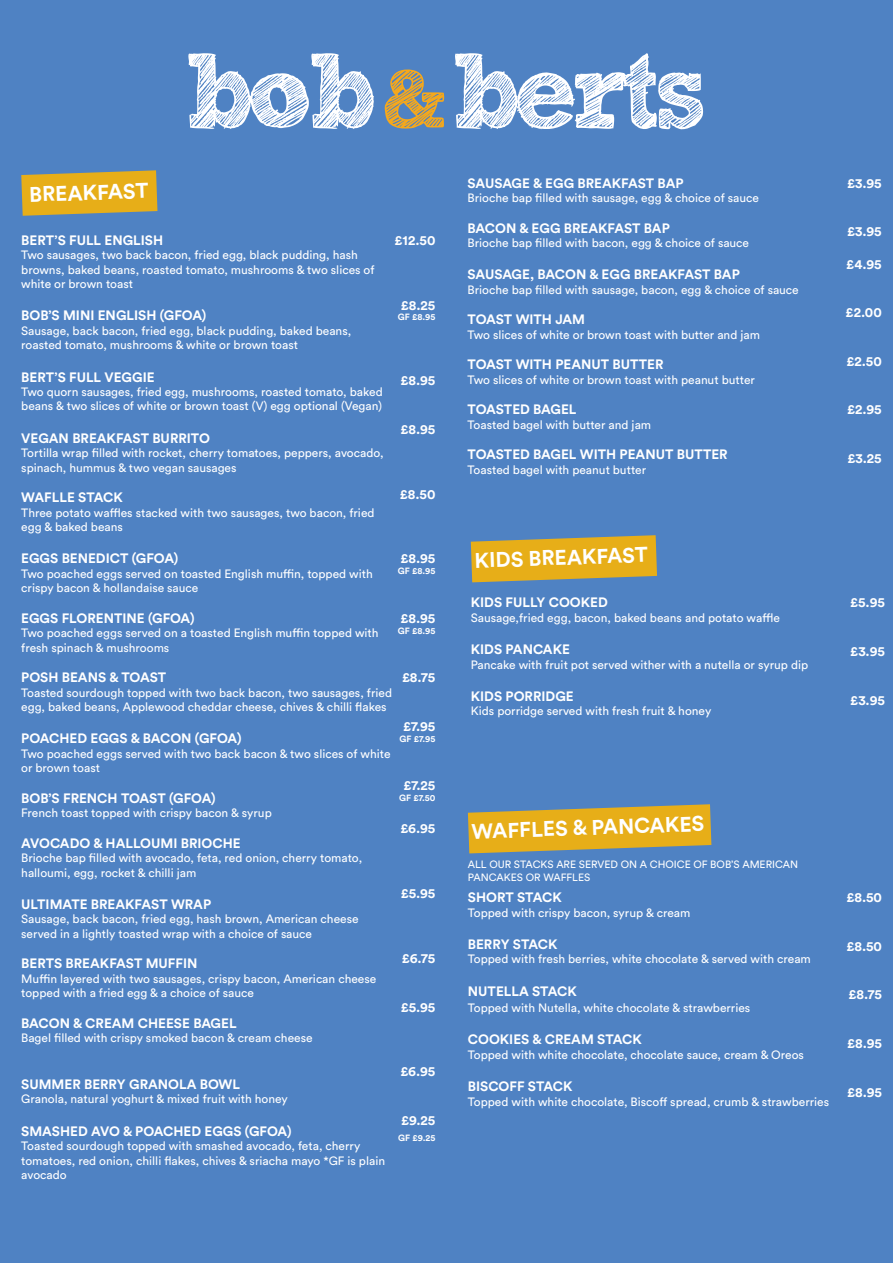
<style>
.page{position:relative;width:893px;height:1263px;background:#4f82c3}
.page>*{position:absolute;margin:0;border:0;box-sizing:border-box;transform-origin:0 0}
.t1{font:700 21px "Circular Std";color:#fff}
.t2{font:700 13.5px "Circular Std";color:#fff}
.t3{font:12px/14.4px "Circular Std";color:#fff}
.t4{font:10.5px/12.6px "Circular Std";color:#fff}
.t5{font:700 9px "Circular Std";color:#fff}
</style>
<div class="page">
<svg style="left:455px;top:53px;width:248px;height:76px"></svg>
<svg style="left:188px;top:53px;width:186px;height:76px"></svg>
<svg style="left:384px;top:69px;width:60px;height:60px"></svg>
<svg style="left:21px;top:170px;width:136px;height:46px;background:#d4a82c"></svg>
<svg style="left:471px;top:535px;width:186px;height:47px;background:#d2a72f"></svg>
<svg style="left:468px;top:804px;width:243px;height:49px"></svg>
<h1 class="t1" style="left:29px;top:181px;width:121px;rotate:-2deg">BREAKFAST</h1>
<p class="t2" style="left:21px;top:231px;width:143px">BERT’S FULL ENGLISH</p>
<p class="t3" style="left:21px;top:248px;width:355px">Two sausages, two back bacon, fried egg, black pudding, hash browns, baked beans, roasted tomato, mushrooms &amp; two slices of white or brown toast</p>
<p class="t2" style="left:21px;top:307px;width:187px">BOB’S MINI ENGLISH (GFOA)</p>
<p class="t3" style="left:21px;top:323px;width:332px">Sausage, back bacon, fried egg, black pudding, baked beans, roasted tomato, mushrooms &amp; white or brown toast</p>
<p class="t2" style="left:21px;top:368px;width:135px">BERT’S FULL VEGGIE</p>
<p class="t3" style="left:21px;top:384px;width:363px">Two quorn sausages, fried egg, mushrooms, roasted tomato, baked beans &amp; two slices of white or brown toast (V) egg optional (Vegan)</p>
<p class="t2" style="left:21px;top:429px;width:190px">VEGAN BREAKFAST BURRITO</p>
<p class="t3" style="left:21px;top:446px;width:364px">Tortilla wrap filled with rocket, cherry tomatoes, peppers, avocado, spinach, hummus &amp; two vegan sausages</p>
<p class="t2" style="left:21px;top:489px;width:103px">WAFLLE STACK</p>
<p class="t3" style="left:21px;top:505px;width:355px">Three potato waffles stacked with two sausages, two bacon, fried egg &amp; baked beans</p>
<p class="t2" style="left:21px;top:550px;width:159px">EGGS BENEDICT (GFOA)</p>
<p class="t3" style="left:21px;top:566px;width:353px">Two poached eggs served on toasted English muffin, topped with crispy bacon &amp; hollandaise sauce</p>
<p class="t2" style="left:21px;top:609px;width:175px">EGGS FLORENTINE (GFOA)</p>
<p class="t3" style="left:21px;top:626px;width:359px">Two poached eggs served on a toasted English muffin topped with fresh spinach &amp; mushrooms</p>
<p class="t2" style="left:21px;top:669px;width:146px">POSH BEANS &amp; TOAST</p>
<p class="t3" style="left:21px;top:685px;width:372px">Toasted sourdough topped with two back bacon, two sausages, fried egg, baked beans, Applewood cheddar cheese, chives &amp; chilli flakes</p>
<p class="t2" style="left:21px;top:730px;width:222px">POACHED EGGS &amp; BACON (GFOA)</p>
<p class="t3" style="left:21px;top:746px;width:371px">Two poached eggs served with two back bacon &amp; two slices of white or brown toast</p>
<p class="t2" style="left:21px;top:789px;width:196px">BOB’S FRENCH TOAST (GFOA)</p>
<p class="t3" style="left:21px;top:806px;width:252px">French toast topped with crispy bacon &amp; syrup</p>
<p class="t2" style="left:21px;top:834px;width:221px">AVOCADO &amp; HALLOUMI BRIOCHE</p>
<p class="t3" style="left:21px;top:851px;width:342px">Brioche bap filled with avocado, feta, red onion, cherry tomato, halloumi, egg, rocket &amp; chilli jam</p>
<p class="t2" style="left:21px;top:895px;width:191px">ULTIMATE BREAKFAST WRAP</p>
<p class="t3" style="left:21px;top:912px;width:339px">Sausage, back bacon, fried egg, hash brown, American cheese served in a lightly toasted wrap with a choice of sauce</p>
<p class="t2" style="left:21px;top:955px;width:178px">BERTS BREAKFAST MUFFIN</p>
<p class="t3" style="left:21px;top:971px;width:357px">Muffin layered with two sausages, crispy bacon, American cheese topped with a fried egg &amp; a choice of sauce</p>
<p class="t2" style="left:21px;top:1014px;width:217px">BACON &amp; CREAM CHEESE BAGEL</p>
<p class="t3" style="left:21px;top:1031px;width:293px">Bagel filled with crispy smoked bacon &amp; cream cheese</p>
<p class="t2" style="left:21px;top:1075px;width:220px">SUMMER BERRY GRANOLA BOWL</p>
<p class="t3" style="left:21px;top:1092px;width:268px">Granola, natural yoghurt &amp; mixed fruit with honey</p>
<p class="t2" style="left:21px;top:1122px;width:272px">SMASHED AVO &amp; POACHED EGGS (GFOA)</p>
<p class="t3" style="left:21px;top:1139px;width:365px">Toasted sourdough topped with smashed avocado, feta, cherry tomatoes, red onion, chilli flakes, chives &amp; sriacha mayo *GF is plain avocado</p>
<p class="t2" style="left:394px;top:231px;width:42px">£12.50</p>
<p class="t2" style="left:401px;top:296px;width:36px">£8.25</p>
<p class="t5" style="left:398px;top:311px;width:39px">GF £8.95</p>
<p class="t2" style="left:400px;top:372px;width:36px">£8.95</p>
<p class="t2" style="left:400px;top:420px;width:36px">£8.95</p>
<p class="t2" style="left:400px;top:485px;width:37px">£8.50</p>
<p class="t2" style="left:400px;top:550px;width:36px">£8.95</p>
<p class="t5" style="left:398px;top:565px;width:39px">GF £8.95</p>
<p class="t2" style="left:400px;top:609px;width:36px">£8.95</p>
<p class="t5" style="left:398px;top:625px;width:39px">GF £8.95</p>
<p class="t2" style="left:402px;top:669px;width:35px">£8.75</p>
<p class="t2" style="left:403px;top:717px;width:34px">£7.95</p>
<p class="t5" style="left:399px;top:733px;width:37px">GF £7.95</p>
<p class="t2" style="left:403px;top:777px;width:34px">£7.25</p>
<p class="t5" style="left:399px;top:792px;width:38px">GF £7.50</p>
<p class="t2" style="left:400px;top:820px;width:37px">£6.95</p>
<p class="t2" style="left:401px;top:885px;width:36px">£5.95</p>
<p class="t2" style="left:402px;top:949px;width:35px">£6.75</p>
<p class="t2" style="left:401px;top:998px;width:36px">£5.95</p>
<p class="t2" style="left:400px;top:1063px;width:37px">£6.95</p>
<p class="t2" style="left:401px;top:1111px;width:36px">£9.25</p>
<p class="t5" style="left:398px;top:1132px;width:39px">GF £9.25</p>
<p class="t2" style="left:468px;top:174px;width:217px">SAUSAGE &amp; EGG BREAKFAST BAP</p>
<p class="t3" style="left:468px;top:190px;width:293px">Brioche bap filled with sausage, egg &amp; choice of sauce</p>
<p class="t2" style="left:468px;top:219px;width:204px">BACON &amp; EGG BREAKFAST BAP</p>
<p class="t3" style="left:468px;top:235px;width:283px">Brioche bap filled with bacon, egg &amp; choice of sauce</p>
<p class="t2" style="left:468px;top:266px;width:274px">SAUSAGE, BACON &amp; EGG BREAKFAST BAP</p>
<p class="t3" style="left:468px;top:282px;width:333px">Brioche bap filled with sausage, bacon, egg &amp; choice of sauce</p>
<p class="t2" style="left:468px;top:311px;width:119px">TOAST WITH JAM</p>
<p class="t3" style="left:468px;top:327px;width:294px">Two slices of white or brown toast with butter and jam</p>
<p class="t2" style="left:468px;top:356px;width:197px">TOAST WITH PEANUT BUTTER</p>
<p class="t3" style="left:468px;top:372px;width:289px">Two slices of white or brown toast with peanut butter</p>
<p class="t2" style="left:468px;top:401px;width:110px">TOASTED BAGEL</p>
<p class="t3" style="left:468px;top:417px;width:185px">Toasted bagel with butter and jam</p>
<p class="t2" style="left:468px;top:446px;width:262px">TOASTED BAGEL WITH PEANUT BUTTER</p>
<p class="t3" style="left:468px;top:462px;width:180px">Toasted bagel with peanut butter</p>
<h1 class="t1" style="left:474px;top:547px;width:175px;rotate:-2deg">KIDS BREAKFAST</h1>
<p class="t2" style="left:471px;top:594px;width:139px">KIDS FULLY COOKED</p>
<p class="t3" style="left:471px;top:610px;width:311px">Sausage,fried egg, bacon, baked beans and potato waffle</p>
<p class="t2" style="left:471px;top:641px;width:101px">KIDS PANCAKE</p>
<p class="t3" style="left:471px;top:657px;width:339px">Pancake with fruit pot served wither with a nutella or syrup dip</p>
<p class="t2" style="left:471px;top:688px;width:104px">KIDS PORRIDGE</p>
<p class="t3" style="left:471px;top:704px;width:242px">Kids porridge served with fresh fruit &amp; honey</p>
<p class="t2" style="left:847px;top:174px;width:36px">£3.95</p>
<p class="t2" style="left:847px;top:223px;width:36px">£3.95</p>
<p class="t2" style="left:846px;top:255px;width:37px">£4.95</p>
<p class="t2" style="left:846px;top:304px;width:38px">£2.00</p>
<p class="t2" style="left:846px;top:352px;width:37px">£2.50</p>
<p class="t2" style="left:847px;top:401px;width:36px">£2.95</p>
<p class="t2" style="left:847px;top:449px;width:36px">£3.25</p>
<p class="t2" style="left:850px;top:594px;width:36px">£5.95</p>
<p class="t2" style="left:850px;top:643px;width:36px">£3.95</p>
<p class="t2" style="left:850px;top:691px;width:36px">£3.95</p>
<h1 class="t1" style="left:471px;top:818px;width:234px;rotate:-2deg">WAFFLES &amp; PANCAKES</h1>
<p class="t4" style="left:468px;top:858px;width:332px">ALL OUR STACKS ARE SERVED ON A CHOICE OF BOB’S AMERICAN<br>PANCAKES OR WAFFLES</p>
<p class="t2" style="left:468px;top:889px;width:95px">SHORT STACK</p>
<p class="t3" style="left:468px;top:905px;width:224px">Topped with crispy bacon, syrup &amp; cream</p>
<p class="t2" style="left:468px;top:936px;width:91px">BERRY STACK</p>
<p class="t3" style="left:468px;top:952px;width:344px">Topped with fresh berries, white chocolate &amp; served with cream</p>
<p class="t2" style="left:468px;top:982px;width:110px">NUTELLA STACK</p>
<p class="t3" style="left:468px;top:1000px;width:284px">Topped with Nutella, white chocolate &amp; strawberries</p>
<p class="t2" style="left:468px;top:1031px;width:175px">COOKIES &amp; CREAM STACK</p>
<p class="t3" style="left:468px;top:1047px;width:338px">Topped with white chocolate, chocolate sauce, cream &amp; Oreos</p>
<p class="t2" style="left:468px;top:1078px;width:106px">BISCOFF STACK</p>
<p class="t3" style="left:468px;top:1094px;width:363px">Topped with white chocolate, Biscoff spread, crumb &amp; strawberries</p>
<p class="t2" style="left:846px;top:889px;width:37px">£8.50</p>
<p class="t2" style="left:846px;top:937px;width:37px">£8.50</p>
<p class="t2" style="left:849px;top:986px;width:35px">£8.75</p>
<p class="t2" style="left:847px;top:1035px;width:36px">£8.95</p>
<p class="t2" style="left:847px;top:1083px;width:36px">£8.95</p>
</div>
